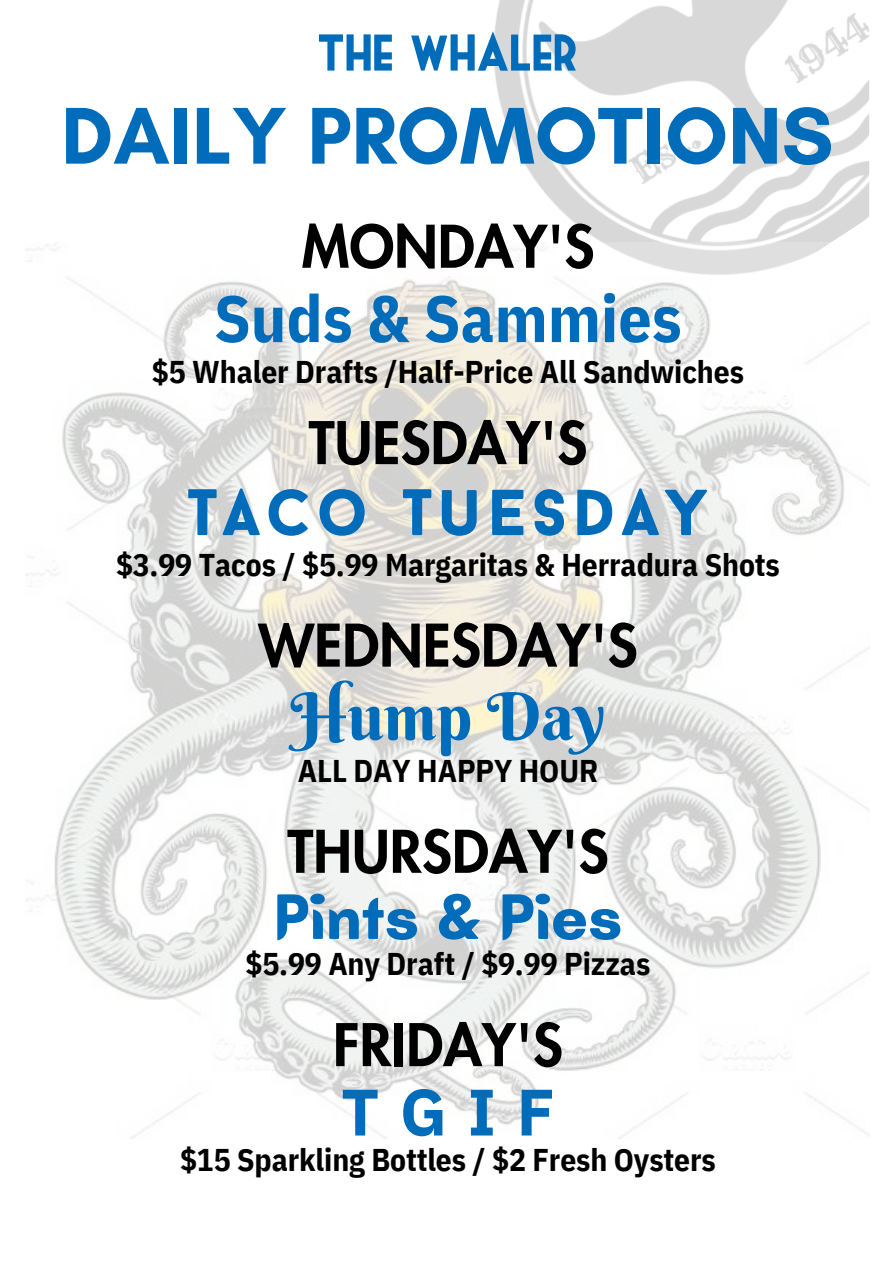
<style>
.page{position:relative;width:894px;height:1264px;background:#fff}
.page>*{position:absolute;margin:0;border:0;box-sizing:border-box;transform-origin:0 0}
.t1{font:700 81.9px "Glacial Indifference";color:#006cba}
.t2{font:700 65.55px "IBM Plex Sans Cond";letter-spacing:.005em;color:#006cba}
.t3{font:900 65.55px "Baron Neue";letter-spacing:.085em;color:#006cba}
.t4{font:700 65.55px "Batangas";letter-spacing:.005em;color:#006cba}
.t5{font:65.55px "Berkshire Swash";color:#006cba}
.t6{font:700 65.55px "IBM Plex Sans";color:#006cba}
.t7{font:800 57.15px "Futura LT Pro";color:#000}
.t8{font:700 31.35px "IBM Plex Sans Cond";letter-spacing:-.005em;color:#000}
</style>
<div class="page">
<img style="left:495px;top:0;width:374px;height:242px">
<img style="left:25px;top:242px;width:844px;height:896px">
<svg style="left:319px;top:31px;width:256px;height:40px"></svg>
<p class="t1" style="left:61px;top:86px;width:773px">DAILY PROMOTIONS</p>
<p class="t7" style="left:301px;top:220px;width:294px">MONDAY'S</p>
<p class="t2" style="left:214px;top:275px;width:469px">Suds &amp; Sammies</p>
<p class="t8" style="left:152px;top:350px;width:593px">$5 Whaler Drafts /Half-Price All Sandwiches</p>
<p class="t7" style="left:308px;top:417px;width:280px">TUESDAY'S</p>
<p class="t3" style="left:188px;top:486px;width:521px">TACO TUESDAY</p>
<p class="t8" style="left:116px;top:543px;width:665px">$3.99 Tacos / $5.99 Margaritas &amp; Herradura Shots</p>
<p class="t7" style="left:258px;top:619px;width:380px">WEDNESDAY'S</p>
<p class="t5" style="left:290px;top:675px;width:316px">Hump Day</p>
<p class="t8" style="left:297px;top:749px;width:302px">ALL DAY HAPPY HOUR</p>
<p class="t7" style="left:287px;top:825px;width:322px">THURSDAY'S</p>
<p class="t4" style="left:274px;top:878px;width:350px">Pints &amp; Pies</p>
<p class="t8" style="left:245px;top:942px;width:406px">$5.99 Any Draft / $9.99 Pizzas</p>
<p class="t7" style="left:333px;top:1018px;width:231px">FRIDAY'S</p>
<p class="t6" style="left:341px;top:1068px;width:215px">TGIF</p>
<p class="t8" style="left:180px;top:1139px;width:537px">$15 Sparkling Bottles / $2 Fresh Oysters</p>
</div>
